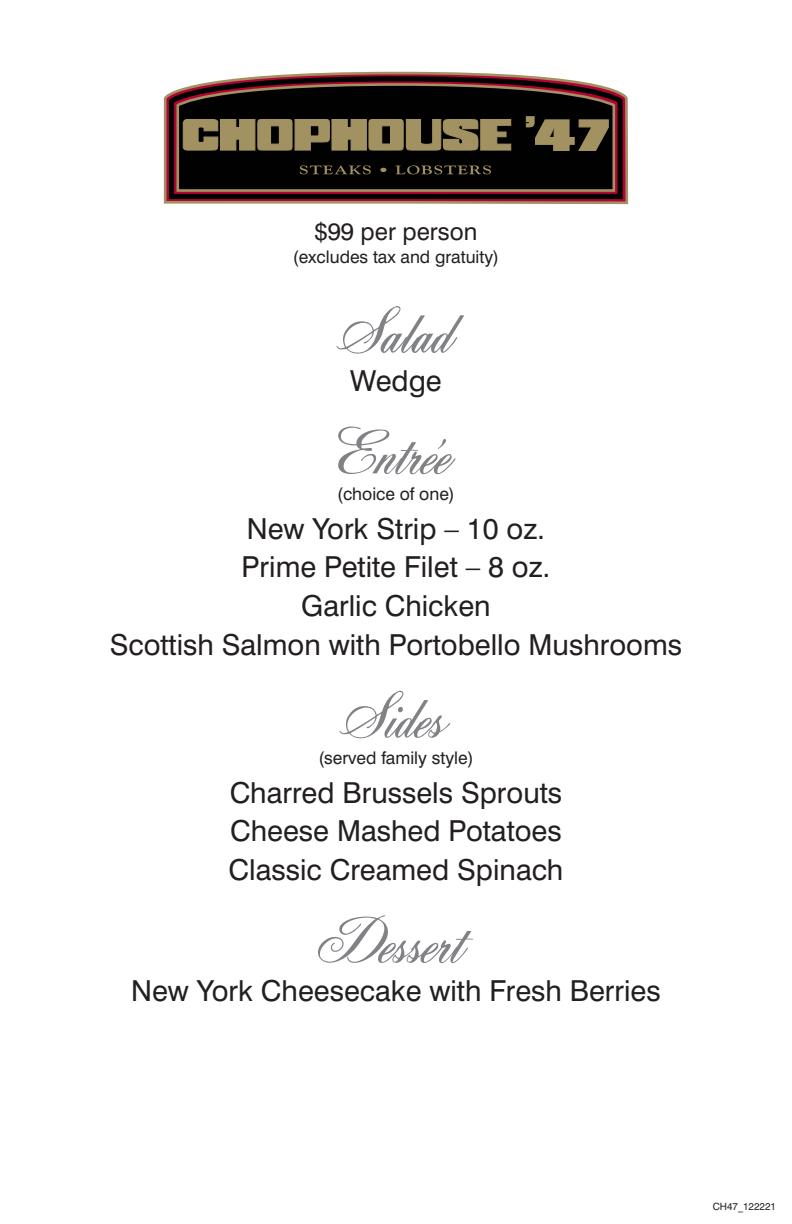
<style>
.page{position:relative;width:792px;height:1224px;background:#fff}
.page>*{position:absolute;margin:0;border:0;box-sizing:border-box;transform-origin:0 0}
.t1{font:60.2px "Cursive";color:#808285}
.t2{font:29px/38.6px "Swiss 721 BT";color:#231f20;text-align:center}
.t3{font:24px "Swiss 721 BT";color:#231f20}
.t4{font:17.4px "Swiss 721 BT";color:#231f20}
.t5{font:10px "Swiss 721 BT";color:#231f20}
</style>
<div class="page">
<svg style="left:438px;top:439px;width:8px;height:10px"></svg>
<svg style="left:163px;top:71px;width:466px;height:134px"></svg>
<svg style="left:166px;top:74px;width:459px;height:128px;background:#2f191a"></svg>
<svg style="left:182px;top:116px;width:427px;height:36px;background:#6b6040"></svg>
<svg style="left:300px;top:165px;width:71px;height:9px"></svg>
<svg style="left:380px;top:168px;width:6px;height:4px"></svg>
<svg style="left:395px;top:165px;width:96px;height:9px"></svg>
<p class="t3" style="left:315px;top:217px;width:164px">$99 per person</p>
<p class="t4" style="left:293px;top:246px;width:208px">(excludes tax and gratuity)</p>
<h1 class="t1" style="left:331px;top:302px;width:119px">Salad</h1>
<p class="t2" style="left:350px;top:361px;width:93px">Wedge</p>
<h1 class="t1" style="left:317px;top:423px;width:131px">Entree</h1>
<p class="t4" style="left:337px;top:483px;width:119px">(choice of one)</p>
<p class="t2" style="left:110px;top:509px;width:574px">New York Strip – 10 oz.<br>Prime Petite Filet – 8 oz.<br>Garlic Chicken<br>Scottish Salmon with Portobello Mushrooms</p>
<h1 class="t1" style="left:334px;top:687px;width:108px">Sides</h1>
<p class="t4" style="left:318px;top:747px;width:157px">(served family style)</p>
<p class="t2" style="left:229px;top:773px;width:336px;text-align:justify">Charred Brussels Sprouts Cheese Mashed Potatoes Classic Creamed Spinach</p>
<h1 class="t1" style="left:309px;top:912px;width:151px">Dessert</h1>
<p class="t2" style="left:131px;top:971px;width:531px">New York Cheesecake with Fresh Berries</p>
<p class="t5" style="left:713px;top:1200px;width:65px">CH47_122221</p>
</div>
